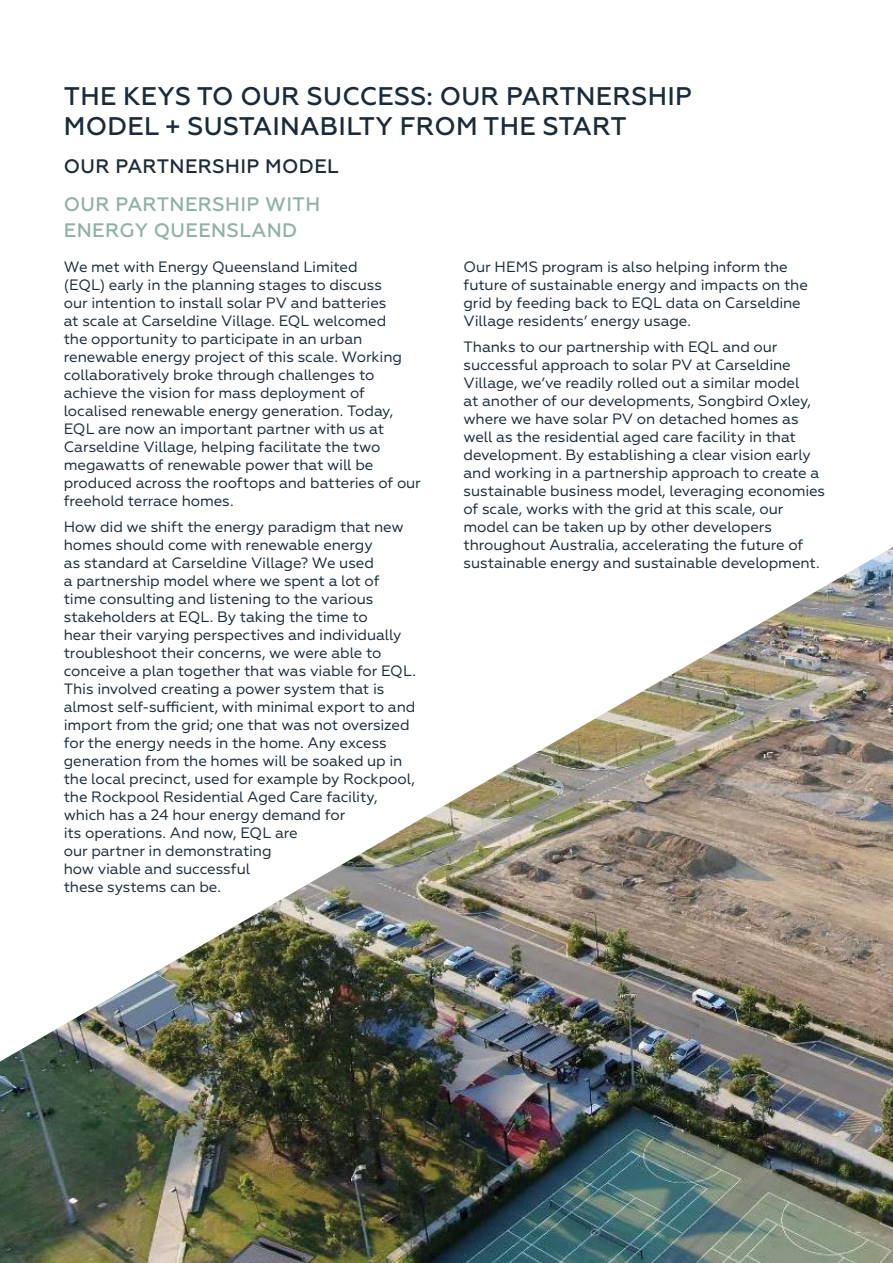
<style>
.page{position:relative;width:893px;height:1263px;background:#fff}
.page>*{position:absolute;margin:0;border:0;box-sizing:border-box;transform-origin:0 0}
.t1{font:500 25.5px/30.6px "Geometria";letter-spacing:.01em;color:#1c2b39}
.t2{font:500 19.5px/25.5px "Geometria";letter-spacing:.02em;color:#90b1a7}
.t3{font:500 19.5px "Geometria";letter-spacing:.02em;color:#1c2b39}
.t4{font:15px/18px "Geometria";letter-spacing:-.01em;color:#1c2b39}
</style>
<div class="page">
<img style="left:0;top:547px;width:892px;height:716px">
<hr style="left:892px;top:0;width:1px;height:1263px;background:#f3f4f6">
<svg style="left:892px;top:0;width:1px;height:524px"></svg>
<p class="t1" style="left:64px;top:81px;width:630px">THE KEYS TO OUR SUCCESS: OUR PARTNERSHIP<br>MODEL + SUSTAINABILTY FROM THE START</p>
<p class="t3" style="left:64px;top:155px;width:277px">OUR PARTNERSHIP MODEL</p>
<p class="t2" style="left:64px;top:192px;width:258px">OUR PARTNERSHIP WITH<br>ENERGY QUEENSLAND</p>
<p class="t4" style="left:64px;top:257px;width:359px">We met with Energy Queensland Limited<br>(EQL) early in the planning stages to discuss<br>our intention to install solar PV and batteries<br>at scale at Carseldine Village. EQL welcomed<br>the opportunity to participate in an urban renewable energy project of this scale. Working collaboratively broke through challenges to achieve the vision for mass deployment of localised renewable energy generation. Today, EQL are now an important partner with us at Carseldine Village, helping facilitate the two megawatts of renewable power that will be produced across the rooftops and batteries of our freehold terrace homes.</p>
<p class="t4" style="left:64px;top:518px;width:354px">How did we shift the energy paradigm that new homes should come with renewable energy<br>as standard at Carseldine Village? We used<br>a partnership model where we spent a lot of<br>time consulting and listening to the various stakeholders at EQL. By taking the time to<br>hear their varying perspectives and individually troubleshoot their concerns, we were able to conceive a plan together that was viable for EQL.<br>This involved creating a power system that is almost self-sufficient, with minimal export to and import from the grid; one that was not oversized for the energy needs in the home. Any excess generation from the homes will be soaked up in the local precinct, used for example by Rockpool, the Rockpool Residential Aged Care facility, which has a 24 hour energy demand for<br>its operations. And now, EQL are<br>our partner in demonstrating<br>how viable and successful<br>these systems can be.</p>
<p class="t4" style="left:463px;top:257px;width:346px">Our HEMS program is also helping inform the future of sustainable energy and impacts on the grid by feeding back to EQL data on Carseldine Village residents’ energy usage.</p>
<p class="t4" style="left:463px;top:338px;width:363px">Thanks to our partnership with EQL and our successful approach to solar PV at Carseldine Village, we’ve readily rolled out a similar model<br>at another of our developments, Songbird Oxley, where we have solar PV on detached homes as well as the residential aged care facility in that development. By establishing a clear vision early and working in a partnership approach to create a sustainable business model, leveraging economies of scale, works with the grid at this scale, our model can be taken up by other developers throughout Australia, accelerating the future of sustainable energy and sustainable development.</p>
</div>
